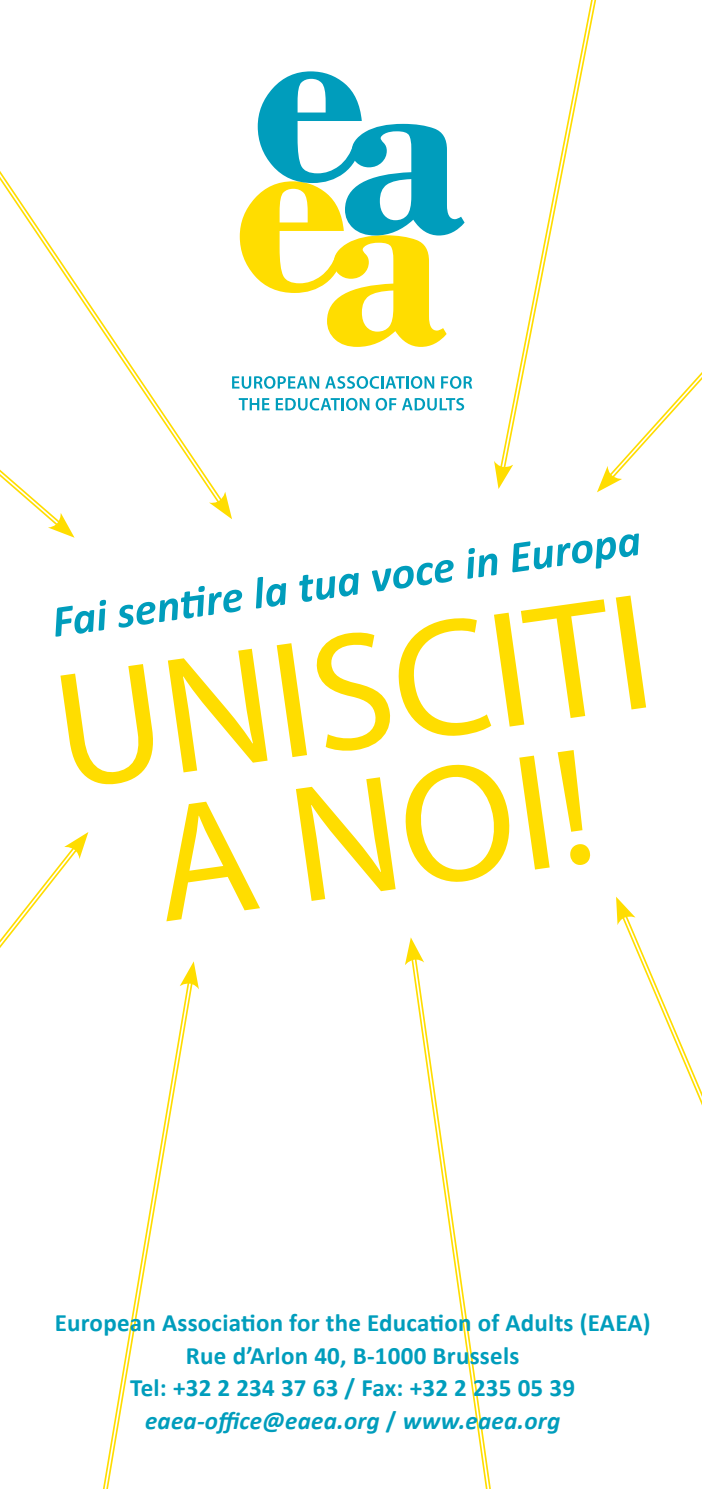
<style>
.page{position:relative;width:702px;height:1489px;background:#fff}
.page>*{position:absolute;margin:0;border:0;box-sizing:border-box;transform-origin:0 0}
.t1{font:167.5px/145px "Myriad Pro";color:#fd0;text-align:center}
.t2{font:italic 700 45px "Calibri";color:#009dbc}
.t3{font:700 25px/32.5px "Calibri";letter-spacing:.01em;color:#009dbc;text-align:center}
.s1{font-style:italic}
</style>
<div class="page">
<svg style="left:0;top:859px;width:71px;height:89px"></svg>
<svg style="left:64px;top:832px;width:24px;height:27px"></svg>
<svg style="left:36px;top:508px;width:38px;height:29px"></svg>
<svg style="left:597px;top:372px;width:105px;height:120px"></svg>
<svg style="left:412px;top:965px;width:79px;height:523px"></svg>
<svg style="left:405px;top:937px;width:19px;height:28px"></svg>
<svg style="left:616px;top:896px;width:86px;height:210px"></svg>
<svg style="left:103px;top:989px;width:88px;height:499px"></svg>
<svg style="left:180px;top:961px;width:19px;height:28px"></svg>
<svg style="left:0;top:171px;width:216px;height:335px"></svg>
<svg style="left:209px;top:491px;width:23px;height:28px"></svg>
<svg style="left:501px;top:0;width:100px;height:474px"></svg>
<svg style="left:494px;top:461px;width:19px;height:28px"></svg>
<svg style="left:232px;top:376px;width:87px;height:13px"></svg>
<svg style="left:325px;top:376px;width:109px;height:13px"></svg>
<svg style="left:441px;top:376px;width:31px;height:13px"></svg>
<svg style="left:239px;top:398px;width:30px;height:12px"></svg>
<svg style="left:276px;top:398px;width:93px;height:12px"></svg>
<svg style="left:375px;top:398px;width:21px;height:12px"></svg>
<svg style="left:402px;top:398px;width:62px;height:12px"></svg>
<svg style="left:240px;top:71px;width:224px;height:276px"></svg>
<h2 class="t2" style="left:48px;top:593px;width:595px;rotate:-8deg">Fai senti re la tua voce in Europa</h2>
<h1 class="t1" style="left:45px;top:659px;width:602px;rotate:-8deg">UNISCITI<br>A NOI!</h1>
<p class="t3" style="left:55px;top:1306px;width:597px">European Association for the Education of Adults (EAEA)<br>Rue d’Arlon 40, B-1000 Brussels<br>Tel: +32 2 234 37 63 / Fax: +32 2 235 05 39 <span class="s1">eaea-office@eaea.org</span> / <span class="s1">www.eaea.org</span></p>
</div>
